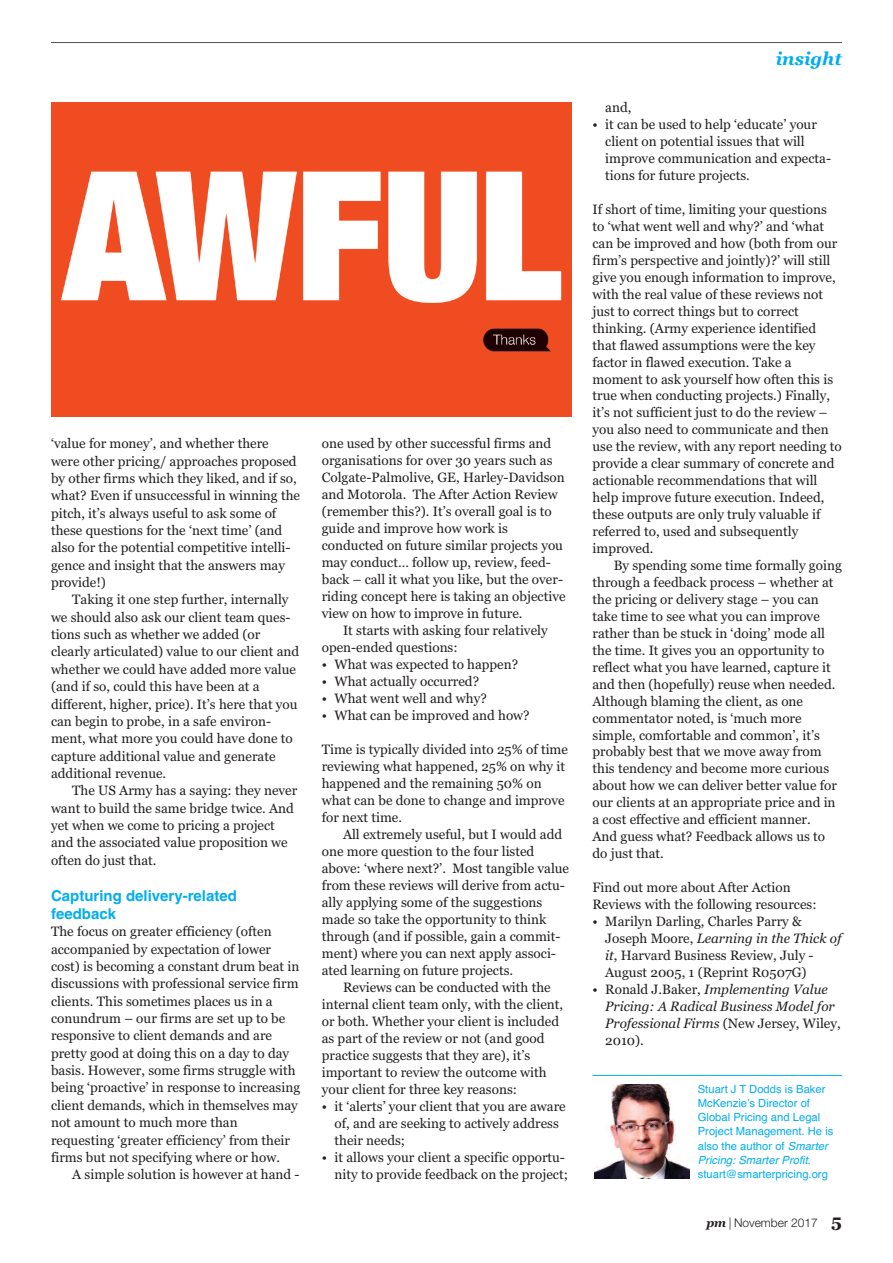
<style>
.page{position:relative;width:893px;height:1263px;background:#fff}
.page>*{position:absolute;margin:0;border:0;box-sizing:border-box;transform-origin:0 0}
.t1{font:italic 700 18px "Georgia";color:#00aeef}
.t2{font:700 15px/18.5px "Helvetica";color:#00aeef}
.t3{font:13.5px/17px "Georgia";color:#231f20}
.t4{font:italic 13.5px/17px "Georgia";color:#231f20}
.t5{font:300 12px "Helvetica Neue";color:#231f20}
.t6{font:11.25px/14.2px "Helvetica";color:#00aeef}
.s1{font-style:italic}
.s2{font-style:normal}
.s3{font-family:"Georgia";font-weight:700;font-style:italic}
.s4{font-family:"Georgia";font-weight:700;font-size:18px}
</style>
<div class="page">
<hr style="left:51px;top:42px;width:791px;height:1px;background:#57585a">
<hr style="left:592px;top:1075px;width:250px;height:1px;background:#00aeef">
<img style="left:595px;top:1084px;width:94px;height:94px">
<img style="left:51px;top:102px;width:520px;height:315px">
<p class="t3" style="left:51px;top:435px;width:251px;line-height:17.4px">‘value for money’, and whether there were other pricing/ approaches proposed by other firms which they liked, and if so, what? Even if unsuccessful in winning the pitch, it’s always useful to ask some of these questions for the ‘next time’ (and also for the potential competitive intelli&shy;gence and insight that the answers may provide!)</p>
<p class="t3" style="left:51px;top:591px;width:250px;line-height:17.4px;text-indent:21px">Taking it one step further, internally we should also ask our client team ques&shy;tions such as whether we added (or clearly articulated) value to our client and whether we could have added more value (and if so, could this have been at a different, higher, price). It’s here that you can begin to probe, in a safe environ&shy;ment, what more you could have done to capture additional value and generate additional revenue.</p>
<p class="t3" style="left:51px;top:782px;width:248px;line-height:17.4px;text-indent:21px">The US Army has a saying: they never want to build the same bridge twice. And yet when we come to pricing a project and the associated value proposition we often do just that.</p>
<p class="t2" style="left:51px;top:886px;width:187px">Capturing delivery-related feedback</p>
<p class="t3" style="left:51px;top:923px;width:251px;line-height:17.4px">The focus on greater efficiency (often accompanied by expectation of lower cost) is becoming a constant drum beat in discussions with professional service firm clients. This sometimes places us in a conundrum – our firms are set up to be responsive to client demands and are pretty good at doing this on a day to day basis. However, some firms struggle with being ‘proactive’ in response to increasing client demands, which in themselves may not amount to much more than requesting ‘greater efficiency’ from their firms but not specifying where or how.</p>
<p class="t3" style="left:72px;top:1166px;width:229px">A simple solution is however at hand -</p>
<p class="t3" style="left:322px;top:435px;width:245px">one used by other successful firms and organisations for over 30 years such as Colgate-Palmolive, GE, Harley-Davidson and Motorola. The After Action Review (remember this?). It’s overall goal is to guide and improve how work is conducted on future similar projects you may conduct… follow up, review, feed&shy;back – call it what you like, but the over&shy;riding concept here is taking an objective view on how to improve in future.</p>
<p class="t3" style="left:322px;top:622px;width:227px;text-indent:21px">It starts with asking four relatively open-ended questions:</p>
<p class="t3" style="left:322px;top:656px;width:198px">• What was expected to happen?</p>
<p class="t3" style="left:322px;top:673px;width:159px">• What actually occurred?</p>
<p class="t3" style="left:322px;top:690px;width:167px">• What went well and why?</p>
<p class="t3" style="left:322px;top:707px;width:209px">• What can be improved and how?</p>
<p class="t3" style="left:322px;top:741px;width:248px">Time is typically divided into 25% of time reviewing what happened, 25% on why it happened and the remaining 50% on what can be done to change and improve for next time.</p>
<p class="t3" style="left:322px;top:826px;width:249px;text-indent:21px">All extremely useful, but I would add one more question to the four listed above: ‘where next?’. Most tangible value from these reviews will derive from actu&shy;ally applying some of the suggestions made so take the opportunity to think through (and if possible, gain a commit&shy;ment) where you can next apply associ&shy;ated learning on future projects.</p>
<p class="t3" style="left:322px;top:979px;width:243px;text-indent:21px">Reviews can be conducted with the internal client team only, with the client, or both. Whether your client is included as part of the review or not (and good practice suggests that they are), it’s important to review the outcome with your client for three key reasons:</p>
<p class="t3" style="left:334px;top:1098px;width:233px;text-indent:-13px">• it ‘alerts’ your client that you are aware of, and are seeking to actively address their needs;</p>
<p class="t3" style="left:322px;top:1149px;width:248px;text-align:right">• it allows your client a specific opportu&shy;nity to provide feedback on the project;</p>
<h1 class="t1" style="left:776px;top:48px;width:68px">insight</h1>
<p class="t3" style="left:605px;top:99px;width:28px">and,</p>
<p class="t3" style="left:605px;top:116px;width:227px;text-indent:-13px">• it can be used to help ‘educate’ your client on potential issues that will improve communication and expecta&shy;tions for future projects.</p>
<p class="t3" style="left:592px;top:201px;width:251px">If short of time, limiting your questions to ‘what went well and why?’ and ‘what can be improved and how (both from our firm’s perspective and jointly)?’ will still give you enough information to improve, with the real value of these reviews not just to correct things but to correct thinking. (Army experience identified that flawed assumptions were the key factor in flawed execution. Take a moment to ask yourself how often this is true when conducting projects.) Finally, it’s not sufficient just to do the review – you also need to communicate and then use the review, with any report needing to provide a clear summary of concrete and actionable recommendations that will help improve future execution. Indeed, these outputs are only truly valuable if referred to, used and subsequently improved.</p>
<p class="t3" style="left:592px;top:557px;width:251px;text-indent:21px">By spending some time formally going through a feedback process – whether at the pricing or delivery stage – you can take time to see what you can improve rather than be stuck in ‘doing’ mode all the time. It gives you an opportunity to reflect what you have learned, capture it and then (hopefully) reuse when needed.<br>Although blaming the client, as one commentator noted, is ‘much more simple, comfortable and common’, it’s probably best that we move away from this tendency and become more curious about how we can deliver better value for our clients at an appropriate price and in a cost effective and efficient manner.<br>And guess what? Feedback allows us to do just that.</p>
<p class="t3" style="left:592px;top:879px;width:226px">Find out more about After Action<br>Reviews with the following resources:</p>
<p class="t3" style="left:605px;top:913px;width:238px;text-indent:-13px">• Marilyn Darling, Charles Parry &amp; Joseph Moore, <span class="s1">Learning in the Thick of it</span>, Harvard Business Review, July - August 2005, 1 (Reprint R0507G)</p>
<p class="t4" style="left:605px;top:981px;width:237px;text-indent:-13px"><span class="s2">• Ronald J.Baker,</span> Implementing Value<br>Pricing: A Radical Business Model for<br>Professional Firms <span class="s2">(New Jersey, Wiley,<br>2010).</span></p>
<p class="t6" style="left:698px;top:1081px;width:137px">Stuart J T Dodds is Baker<br>McKenzie’s Director of<br>Global Pricing and Legal<br>Project Management. He is also the author of <span class="s1">Smarter<br>Pricing: Smarter Profit</span>. stuart@smarterpricing.org</p>
<p class="t5" style="left:706px;top:1216px;width:137px"><span class="s3">pm</span> | November 2017 <span class="s4">5</span></p>
</div>
